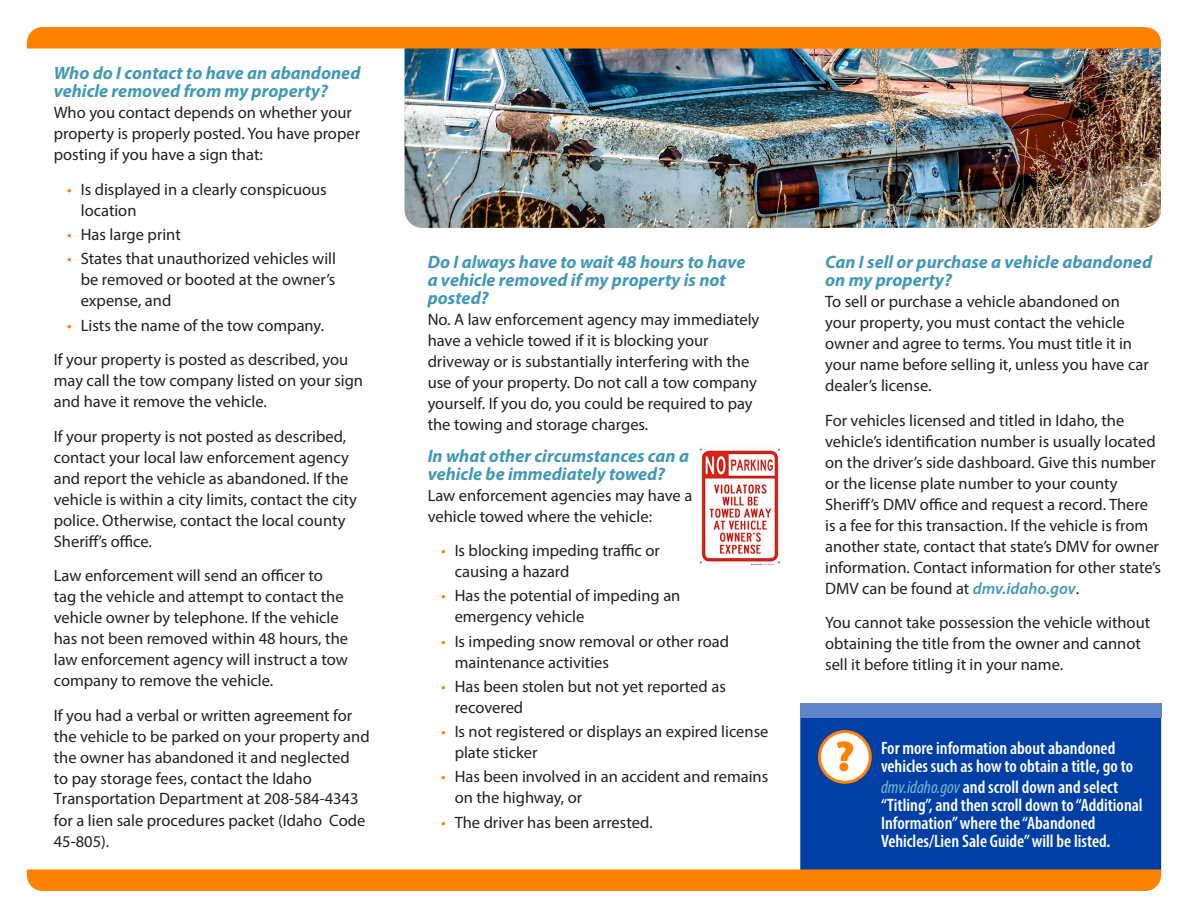
<style>
.page{position:relative;width:1188px;height:918px;background:#fff}
.page>*{position:absolute;margin:0;border:0;box-sizing:border-box;transform-origin:0 0}
.t1{font:italic 700 18px/18px "Myriad Pro";color:#4298b5}
.t2{font:600 condensed 18px/18px "Myriad Pro";color:#fff}
.Body{font:16.5px/21px "Myriad Pro";color:#231f20}
.s1{color:#ff8200}
.s2{font-weight:600;font-style:italic;color:#4298b5}
.s3{font-weight:400;font-style:italic;color:#7bb7cb}
</style>
<div class="page">
<div style="left:800px;top:718px;width:361px;height:151px;background:#0040a6"></div>
<div style="left:800px;top:703px;width:361px;height:15px;background:#6084cb"></div>
<div style="left:27px;top:869px;width:1134px;height:22px;background:#ff8200"></div>
<div style="left:820px;top:732px;width:50px;height:50px;background:#fff;border-radius:50%"></div>
<div style="left:818px;top:730px;width:54px;height:54px;border:3px solid #ff8200;border-radius:50%"></div>
<svg style="left:837px;top:741px;width:16px;height:30px"></svg>
<img style="left:405px;top:49px;width:756px;height:179px">
<img style="left:699px;top:448px;width:82px;height:117px">
<div style="left:27px;top:27px;width:1134px;height:22px;background:#ff8200"></div>
<p class="t1" style="left:54px;top:64px;width:308px">Who do I contact to have an abandoned vehicle removed from my property?</p>
<p class="Body" style="left:54px;top:102px;width:308px">Who you contact depends on whether your property is properly posted. You have proper posting if you have a sign that:</p>
<p class="Body" style="left:81px;top:179px;width:248px;text-indent:-14px"><span class="s1">•</span> Is displayed in a clearly conspicuous location</p>
<p class="Body" style="left:67px;top:224px;width:115px"><span class="s1">•</span> Has large print</p>
<p class="Body" style="left:81px;top:248px;width:257px;text-align:justify;text-indent:-14px"><span class="s1">•</span> States that unauthorized vehicles will be removed or booted at the owner’s expense, and</p>
<p class="Body" style="left:67px;top:314px;width:258px"><span class="s1">•</span> Lists the name of the tow company.</p>
<p class="Body" style="left:54px;top:349px;width:311px">If your property is posted as described, you may call the tow company listed on your sign and have it remove the vehicle.</p>
<p class="Body" style="left:54px;top:425px;width:305px">If your property is not posted as described, contact your local law enforcement agency and report the vehicle as abandoned. If the vehicle is within a city limits, contact the city police. Otherwise, contact the local county Sheriff’s office.</p>
<p class="Body" style="left:54px;top:565px;width:296px">Law enforcement will send an officer to tag the vehicle and attempt to contact the vehicle owner by telephone. If the vehicle has not been removed within 48 hours, the law enforcement agency will instruct a tow company to remove the vehicle.</p>
<p class="Body" style="left:54px;top:704px;width:317px">If you had a verbal or written agreement for the vehicle to be parked on your property and the owner has abandoned it and neglected<br>to pay storage fees, contact the Idaho Transportation Department at 208-584-4343 for a lien sale procedures packet (Idaho Code 45-805).</p>
<p class="t1" style="left:428px;top:252px;width:319px">Do I always have to wait 48 hours to have a vehicle removed if my property is not posted?</p>
<p class="Body" style="left:428px;top:309px;width:333px">No. A law enforcement agency may immediately have a vehicle towed if it is blocking your driveway or is substantially interfering with the use of your property. Do not call a tow company yourself. If you do, you could be required to pay the towing and storage charges.</p>
<p class="t1" style="left:428px;top:446px;width:263px">In what other circumstances can a vehicle be immediately towed?</p>
<p class="Body" style="left:428px;top:484px;width:266px">Law enforcement agencies may have a vehicle towed where the vehicle:</p>
<p class="Body" style="left:455px;top:540px;width:207px;text-indent:-14px"><span class="s1">•</span> Is blocking impeding traffic or causing a hazard</p>
<p class="Body" style="left:455px;top:585px;width:227px;text-indent:-14px"><span class="s1">•</span> Has the potential of impeding an emergency vehicle</p>
<p class="Body" style="left:455px;top:630px;width:276px;text-indent:-14px"><span class="s1">•</span> Is impeding snow removal or other road maintenance activities</p>
<p class="Body" style="left:455px;top:675px;width:273px;text-indent:-14px"><span class="s1">•</span> Has been stolen but not yet reported as recovered</p>
<p class="Body" style="left:455px;top:721px;width:315px;text-indent:-14px"><span class="s1">•</span> Is not registered or displays an expired license plate sticker</p>
<p class="Body" style="left:455px;top:766px;width:315px;text-indent:-14px"><span class="s1">•</span> Has been involved in an accident and remains on the highway, or</p>
<p class="Body" style="left:441px;top:811px;width:213px"><span class="s1">•</span> The driver has been arrested.</p>
<p class="t1" style="left:825px;top:252px;width:328px">Can I sell or purchase a vehicle abandoned on my property?</p>
<p class="Body" style="left:825px;top:291px;width:325px">To sell or purchase a vehicle abandoned on your property, you must contact the vehicle owner and agree to terms. You must title it in your name before selling it, unless you have car dealer’s license.</p>
<p class="Body" style="left:825px;top:409px;width:337px">For vehicles licensed and titled in Idaho, the vehicle’s identification number is usually located on the driver’s side dashboard. Give this number or the license plate number to your county Sheriff’s DMV office and request a record. There is a fee for this transaction. If the vehicle is from another state, contact that state’s DMV for owner information. Contact information for other state’s DMV can be found at <span class="s2">dmv.idaho.gov</span>.</p>
<p class="Body" style="left:825px;top:612px;width:327px">You cannot take possession the vehicle without obtaining the title from the owner and cannot sell it before titling it in your name.</p>
<p class="t2" style="left:881px;top:738px;width:254px">For more information about abandoned vehicles such as how to obtain a title, go to</p>
<p class="t2" style="left:881px;top:777px;width:263px"><span class="s3">dmv.idaho.gov</span> and scroll down and select “Titling”, and then scroll down to “Additional Information” where the “Abandoned Vehicles/Lien Sale Guide” will be listed.</p>
</div>
